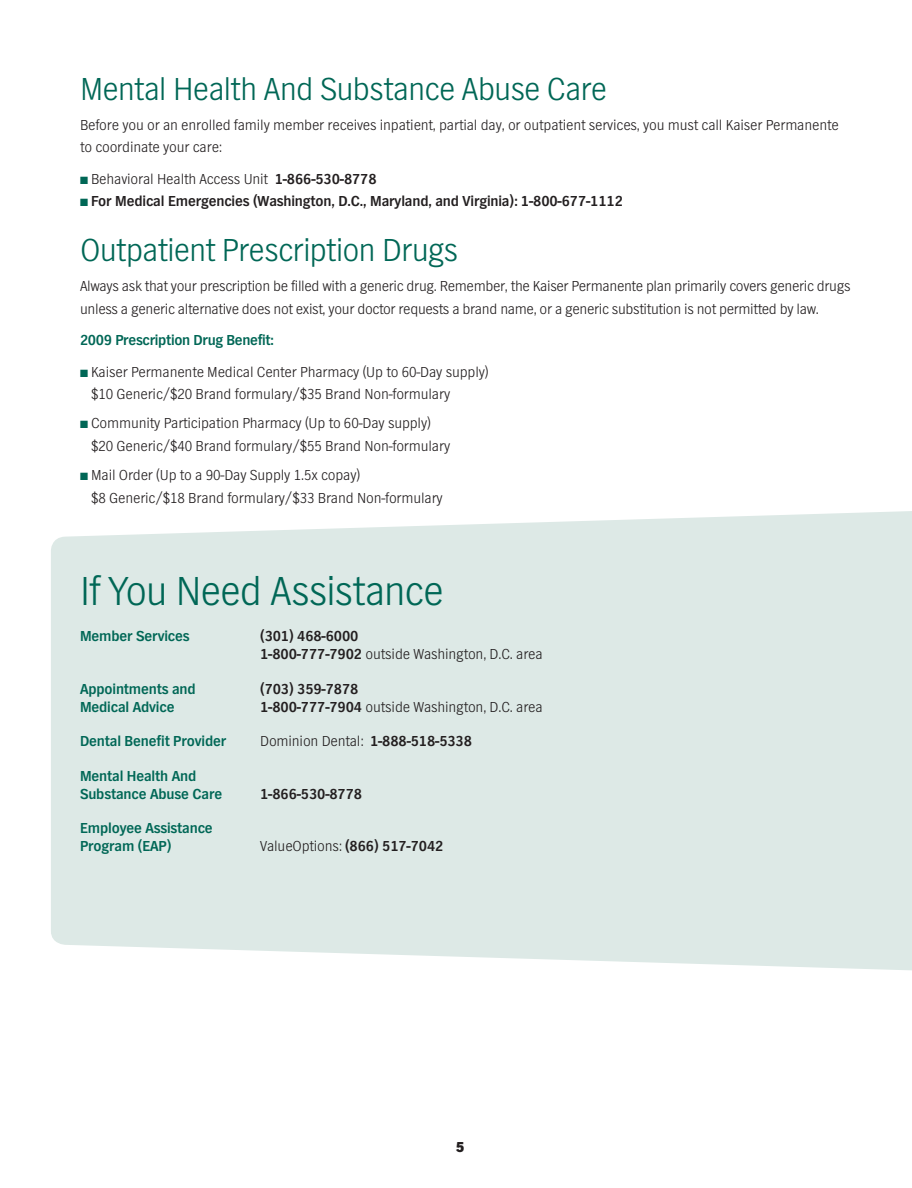
<style>
.page{position:relative;width:912px;height:1188px;background:#fff}
.page>*{position:absolute;margin:0;border:0;box-sizing:border-box;transform-origin:0 0}
.t1{font:300 42px "TV Nord EF";letter-spacing:-.025em;color:#006756}
.t2{font:300 33px "TV Nord EF";letter-spacing:-.025em;color:#006756}
.t3{font:300 15px/22.5px "TV Nord EF";letter-spacing:-.01em;color:#231f20}
.t4{font:700 15px/18px "TV Nord EF";letter-spacing:-.01em;color:#231f20}
.t5{font:700 15px/18px "TV Nord EF";letter-spacing:-.01em;color:#006756}
.t6{font:800 15px "TV Nord EF";color:#231f20}
.s1{color:#006756}
.s2{font-weight:700}
.s3{font-weight:300}
</style>
<div class="page">
<svg style="left:911px;top:511px;width:1px;height:460px"></svg>
<div style="left:51px;top:511px;width:860px;height:459px;background:#dde9e6"></div>
<h2 class="t2" style="left:80px;top:71px;width:528px">Mental Health And Substance Abuse Care</h2>
<p class="t3" style="left:80px;top:114px;width:760px">Before you or an enrolled family member receives inpatient, partial day, or outpatient services, you must call Kaiser Permanente to coordinate your care:</p>
<p class="t3" style="left:80px;top:168px;width:298px"><span class="s1">■</span> Behavioral Health Access Unit <span class="s2">1-866-530-8778</span></p>
<p class="t4" style="left:80px;top:192px;width:544px"><span class="s1">■</span> For Medical Emergencies (Washington, D.C., Maryland, and Virginia): 1-800-677-1112</p>
<h2 class="t2" style="left:80px;top:232px;width:379px">Outpatient Prescription Drugs</h2>
<p class="t3" style="left:80px;top:275px;width:771px">Always ask that your prescription be filled with a generic drug. Remember, the Kaiser Permanente plan primarily covers generic drugs unless a generic alternative does not exist, your doctor requests a brand name, or a generic substitution is not permitted by law.</p>
<p class="t5" style="left:80px;top:331px;width:195px">2009 Prescription Drug Benefit:</p>
<p class="t3" style="left:91px;top:360px;width:399px;text-indent:-11px"><span class="s1">■</span> Kaiser Permanente Medical Center Pharmacy (Up to 60-Day supply) $10 Generic/$20 Brand formulary/$35 Brand Non-formulary</p>
<p class="t3" style="left:91px;top:412px;width:360px;text-indent:-11px"><span class="s1">■</span> Community Participation Pharmacy (Up to 60-Day supply) $20 Generic/$40 Brand formulary/$55 Brand Non-formulary</p>
<p class="t3" style="left:91px;top:464px;width:353px;text-indent:-11px"><span class="s1">■</span> Mail Order (Up to a 90-Day Supply 1.5x copay)<br>$8 Generic/$18 Brand formulary/$33 Brand Non-formulary</p>
<h1 class="t1" style="left:80px;top:569px;width:365px">If You Need Assistance</h1>
<p class="t5" style="left:80px;top:627px;width:111px">Member Services</p>
<p class="t4" style="left:260px;top:627px;width:284px">(301) 468-6000<br>1-800-777-7902 <span class="s3">outside Washington, D.C. area</span></p>
<p class="t5" style="left:80px;top:680px;width:117px">Appointments and</p>
<p class="t4" style="left:260px;top:680px;width:100px">(703) 359-7878</p>
<p class="t5" style="left:80px;top:698px;width:96px">Medical Advice</p>
<p class="t3" style="left:260px;top:696px;width:284px"><span class="s2">1-800-777-7904</span> outside Washington, D.C. area</p>
<p class="t5" style="left:80px;top:732px;width:148px">Dental Benefit Provider</p>
<p class="t3" style="left:260px;top:730px;width:213px">Dominion Dental: <span class="s2">1-888-518-5338</span></p>
<p class="t5" style="left:80px;top:767px;width:144px">Mental Health And<br>Substance Abuse Care</p>
<p class="t4" style="left:260px;top:785px;width:103px">1-866-530-8778</p>
<p class="t5" style="left:80px;top:819px;width:134px">Employee Assistance<br>Program (EAP)</p>
<p class="t3" style="left:260px;top:835px;width:185px">ValueOptions: <span class="s2">(866) 517-7042</span></p>
<p class="t6" style="left:456px;top:1139px;width:10px">5</p>
</div>
